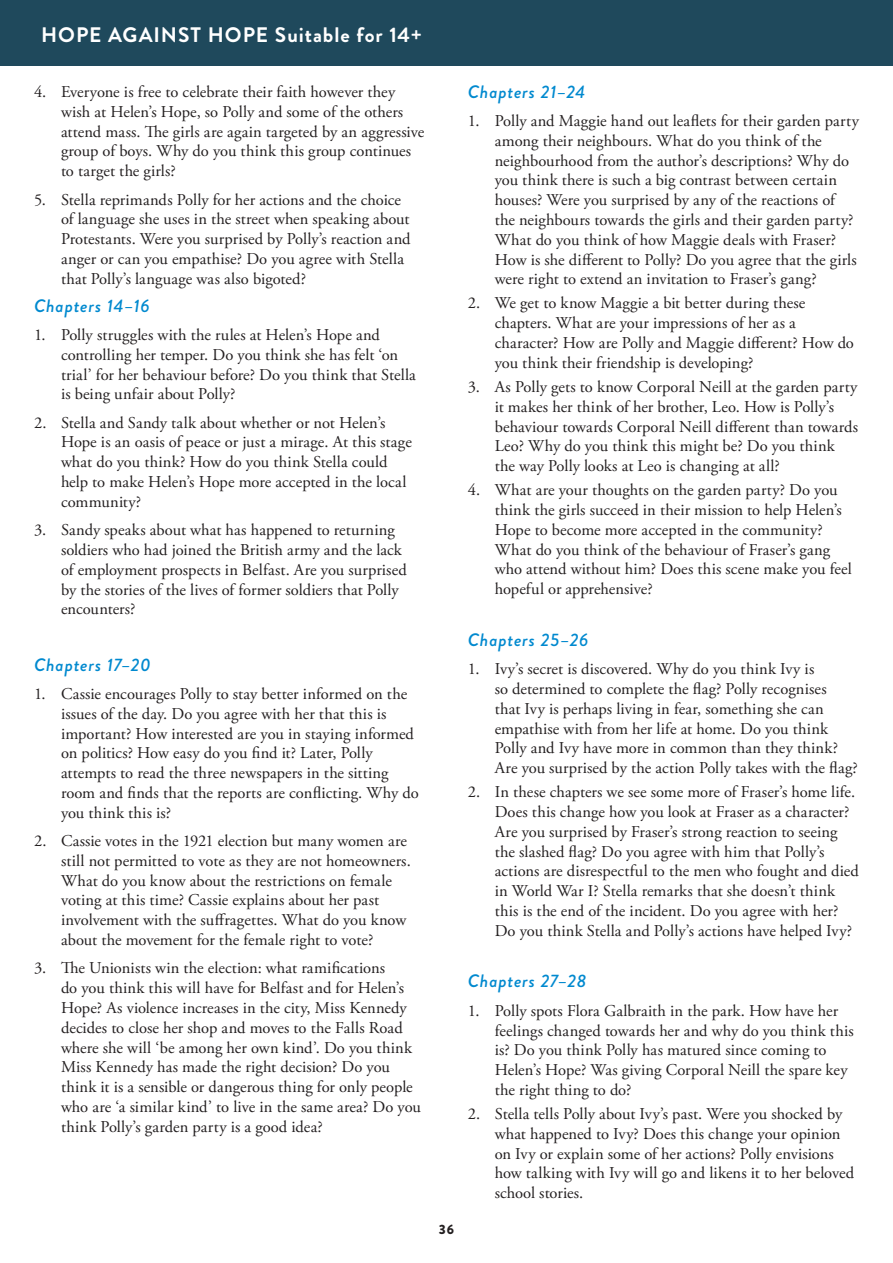
<style>
.page{position:relative;width:893px;height:1263px;background:#fff}
.page>*{position:absolute;margin:0;border:0;box-sizing:border-box;transform-origin:0 0}
.t1{font:700 21px "Brandon Grotesque";letter-spacing:.045em;color:#fff}
.t2{font:italic 500 18px "Brandon Grotesque";letter-spacing:.04em;color:#0089cf}
.t3{font:16.5px/19.8px "Adobe Garamond Pro";letter-spacing:.005em;color:#231f20}
.t4{font:900 13.5px "Brandon Grotesque";color:#231f20}
</style>
<div class="page">
<div style="left:0;top:0;width:893px;height:65px;background:#1f495c"></div>
<p class="t1" style="left:41px;top:20px;width:383px">HOPE AGAINST HOPE Suitable for 14+</p>
<p class="t3" style="left:61px;top:82px;width:365px;text-indent:-27px">4. Everyone is free to celebrate their faith however they wish at Helen’s Hope, so Polly and some of the others attend mass. The girls are again targeted by an aggressive group of boys. Why do you think this group continues to target the girls?</p>
<p class="t3" style="left:61px;top:190px;width:351px;text-indent:-27px">5. Stella reprimands Polly for her actions and the choice of language she uses in the street when speaking about Protestants. Were you surprised by Polly’s reaction and anger or can you empathise? Do you agree with Stella that Polly’s language was also bigoted?</p>
<p class="t2" style="left:34px;top:293px;width:117px">Chapters 14–16</p>
<p class="t3" style="left:61px;top:325px;width:356px;text-indent:-27px">1. Polly struggles with the rules at Helen’s Hope and controlling her temper. Do you think she has felt ‘on trial’ for her behaviour before? Do you think that Stella is being unfair about Polly?</p>
<p class="t3" style="left:61px;top:413px;width:352px;text-indent:-27px">2. Stella and Sandy talk about whether or not Helen’s Hope is an oasis of peace or just a mirage. At this stage what do you think? How do you think Stella could help to make Helen’s Hope more accepted in the local community?</p>
<p class="t3" style="left:61px;top:521px;width:347px;text-indent:-27px">3. Sandy speaks about what has happened to returning soldiers who had joined the British army and the lack of employment prospects in Belfast. Are you surprised by the stories of the lives of former soldiers that Polly encounters?</p>
<p class="t2" style="left:34px;top:652px;width:118px">Chapters 17–20</p>
<p class="t3" style="left:61px;top:684px;width:359px;text-indent:-27px">1. Cassie encourages Polly to stay better informed on the issues of the day. Do you agree with her that this is important? How interested are you in staying informed on politics? How easy do you find it? Later, Polly attempts to read the three newspapers in the sitting room and finds that the reports are conflicting. Why do you think this is?</p>
<p class="t3" style="left:61px;top:831px;width:351px;text-indent:-27px">2. Cassie votes in the 1921 election but many women are still not permitted to vote as they are not homeowners.<br>What do you know about the restrictions on female voting at this time? Cassie explains about her past involvement with the suffragettes. What do you know about the movement for the female right to vote?</p>
<p class="t3" style="left:61px;top:959px;width:362px;text-indent:-27px">3. The Unionists win the election: what ramifications<br>do you think this will have for Belfast and for Helen’s Hope? As violence increases in the city, Miss Kennedy decides to close her shop and moves to the Falls Road where she will ‘be among her own kind’. Do you think Miss Kennedy has made the right decision? Do you think it is a sensible or dangerous thing for only people who are ‘a similar kind’ to live in the same area? Do you think Polly’s garden party is a good idea?</p>
<p class="t4" style="left:439px;top:1220px;width:16px">36</p>
<p class="t2" style="left:468px;top:79px;width:119px">Chapters 21–24</p>
<p class="t3" style="left:495px;top:111px;width:366px;text-indent:-27px">1. Polly and Maggie hand out leaflets for their garden party among their neighbours. What do you think of the neighbourhood from the author’s descriptions? Why do you think there is such a big contrast between certain houses? Were you surprised by any of the reactions of the neighbours towards the girls and their garden party?<br>What do you think of how Maggie deals with Fraser?<br>How is she different to Polly? Do you agree that the girls were right to extend an invitation to Fraser’s gang?</p>
<p class="t3" style="left:495px;top:294px;width:361px;text-indent:-27px">2. We get to know Maggie a bit better during these chapters. What are your impressions of her as a character? How are Polly and Maggie different? How do you think their friendship is developing?</p>
<p class="t3" style="left:495px;top:377px;width:365px;text-indent:-27px">3. As Polly gets to know Corporal Neill at the garden party it makes her think of her brother, Leo. How is Polly’s behaviour towards Corporal Neill different than towards Leo? Why do you think this might be? Do you think the way Polly looks at Leo is changing at all?</p>
<p class="t3" style="left:495px;top:481px;width:359px;text-indent:-27px">4. What are your thoughts on the garden party? Do you think the girls succeed in their mission to help Helen’s Hope to become more accepted in the community?<br>What do you think of the behaviour of Fraser’s gang who attend without him? Does this scene make you feel hopeful or apprehensive?</p>
<p class="t2" style="left:468px;top:627px;width:122px">Chapters 25–26</p>
<p class="t3" style="left:495px;top:659px;width:365px;text-indent:-27px">1. Ivy’s secret is discovered. Why do you think Ivy is<br>so determined to complete the flag? Polly recognises<br>that Ivy is perhaps living in fear, something she can empathise with from her life at home. Do you think Polly and Ivy have more in common than they think?<br>Are you surprised by the action Polly takes with the flag?</p>
<p class="t3" style="left:495px;top:783px;width:366px;text-indent:-27px">2. In these chapters we see some more of Fraser’s home life.<br>Does this change how you look at Fraser as a character?<br>Are you surprised by Fraser’s strong reaction to seeing the slashed flag? Do you agree with him that Polly’s actions are disrespectful to the men who fought and died in World War I? Stella remarks that she doesn’t think this is the end of the incident. Do you agree with her?<br>Do you think Stella and Polly’s actions have helped Ivy?</p>
<p class="t2" style="left:468px;top:969px;width:120px">Chapters 27–28</p>
<p class="t3" style="left:495px;top:1001px;width:361px;text-indent:-27px">1. Polly spots Flora Galbraith in the park. How have her feelings changed towards her and why do you think this is? Do you think Polly has matured since coming to Helen’s Hope? Was giving Corporal Neill the spare key the right thing to do?</p>
<p class="t3" style="left:495px;top:1104px;width:361px;text-indent:-27px">2. Stella tells Polly about Ivy’s past. Were you shocked by what happened to Ivy? Does this change your opinion on Ivy or explain some of her actions? Polly envisions how talking with Ivy will go and likens it to her beloved school stories.</p>
</div>
